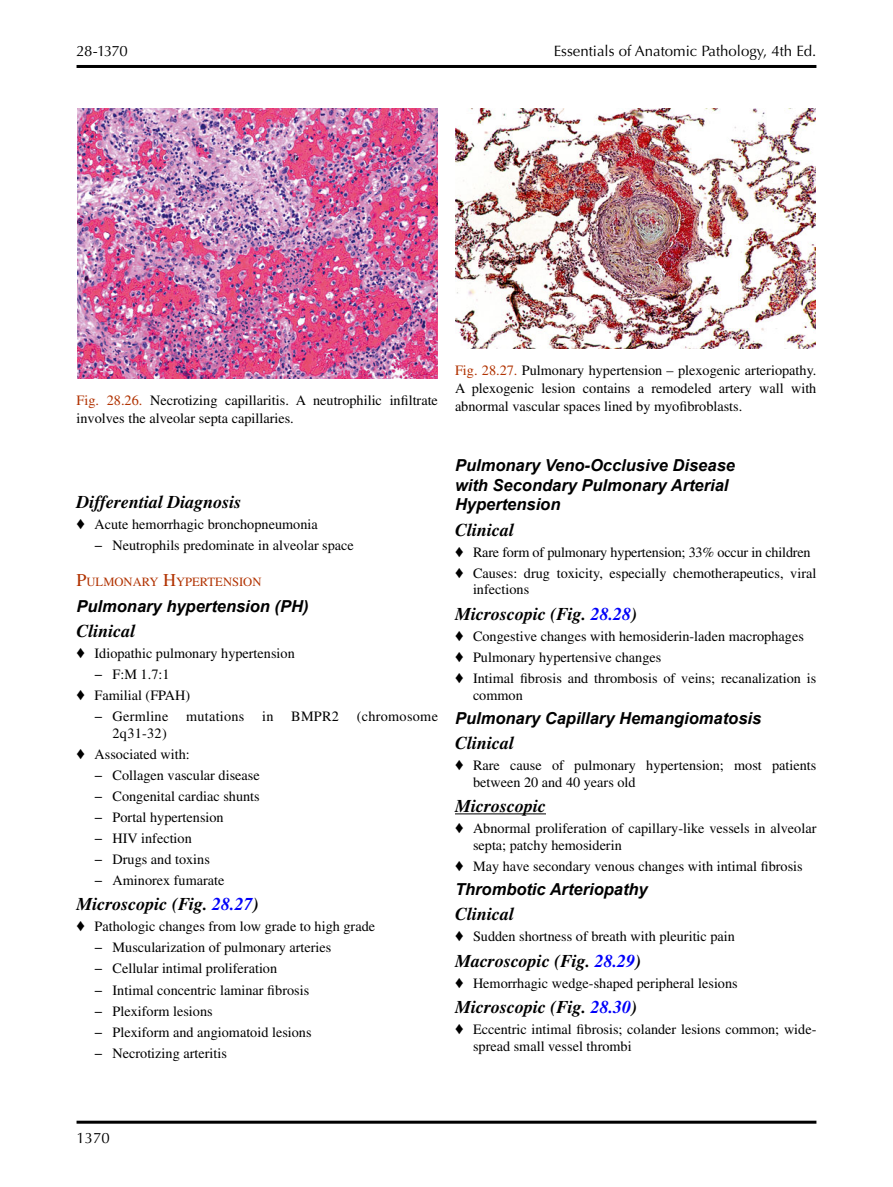
<style>
.page{position:relative;width:893px;height:1187px;background:#fff}
.page>*{position:absolute;margin:0;border:0;box-sizing:border-box;transform-origin:0 0}
.t1{font:italic 700 18px "Xfgfrm Gywdbs Times";color:#000}
.t2{font:italic 700 16.5px/19.5px "Wkgncx Vwbykp Arial";color:#000}
.t3{font:15px "Yycgfv Ncvrtr Optima";color:#000}
.t4{font:14.25px/21px "Wgqymn Rysbcl Times";color:#000}
.t5{font:14.25px "Wgqymn Rysbcl Times";letter-spacing:.02em;color:#000}
.t6{font:12.6px "Wgqymn Rysbcl Times";color:#b13200}
.s1{color:#b13200}
.s2{font-size:18px}
.s3{color:#0000fa}
</style>
<div class="page">
<hr style="left:77px;top:1120px;width:739px;height:3px;background:#000">
<hr style="left:455px;top:813px;width:91px;height:1px;background:#000">
<img style="left:77px;top:108px;width:360px;height:270px">
<img style="left:456px;top:108px;width:360px;height:240px">
<hr style="left:77px;top:65px;width:739px;height:3px;background:#000">
<p class="t3" style="left:77px;top:45px;width:53px">28-1370</p>
<p class="t3" style="left:554px;top:45px;width:264px">Essentials of Anatomic Pathology, 4th Ed.</p>
<p class="t4" style="left:77px;top:392px;width:363px;line-height:18px"><span class="s1">Fig. 28.26.</span> Necrotizing capill aritis. A neutrophilic infiltrate involves the alveolar septa capillaries.</p>
<p class="t1" style="left:77px;top:495px;width:167px">Differential Diagnosis</p>
<p class="t4" style="left:95px;top:515px;width:261px;text-indent:-18px">♦ Acute hemorrhagic bronchopneumonia<br>− Neutrophils predominate in alveolar space</p>
<p class="t6" style="left:77px;top:577px;width:186px"><span class="s2">P</span>ULMONARY <span class="s2">H</span>YPERTENSION</p>
<p class="t2" style="left:77px;top:596px;width:233px">Pulmonary hypertension (PH)</p>
<p class="t1" style="left:77px;top:624px;width:61px">Clinical</p>
<p class="t4" style="left:77px;top:644px;width:220px">♦ Idio pathic pulmonary hypertension</p>
<p class="t4" style="left:95px;top:665px;width:77px">− F:M 1.7:1</p>
<p class="t4" style="left:77px;top:686px;width:115px">♦ Familial (FPAH)</p>
<p class="t5" style="left:95px;top:711px;width:345px">− Germline mutations in BMPR2 (chromosome</p>
<p class="t4" style="left:113px;top:723px;width:56px">2q31-32)</p>
<p class="t4" style="left:77px;top:744px;width:115px">♦ Associated with:</p>
<p class="t4" style="left:95px;top:765px;width:167px">− Collagen vascular disease</p>
<p class="t4" style="left:95px;top:786px;width:167px">− Congenital cardiac shunts</p>
<p class="t4" style="left:95px;top:807px;width:131px">− Portal hypertension</p>
<p class="t4" style="left:95px;top:828px;width:99px">− HIV infection</p>
<p class="t4" style="left:95px;top:849px;width:117px">− Drugs and toxins</p>
<p class="t4" style="left:95px;top:870px;width:131px">− Aminorex fumarate</p>
<p class="t1" style="left:77px;top:897px;width:185px">Microscopic (Fig. <span class="s3">28.27</span> )</p>
<p class="t4" style="left:95px;top:917px;width:282px;text-indent:-18px">♦ Path ologic changes from low grade to high grade − Muscularization of pulmonary arteries<br>− Cellular intimal proliferation<br>− Intimal concentric laminar fibrosis<br>− Plexiform lesions<br>− Plexiform and angiomatoid lesions<br>− Necrotizing arteritis</p>
<p class="t4" style="left:455px;top:362px;width:363px;line-height:18px;text-align:justify"><span class="s1">Fig. 28.27.</span> Pulmonary hyperte nsion – plexogenic arteriopathy.<br>A plexogenic lesion contains a remodeled artery wall with abnormal vascular spaces lined by myofibroblasts.</p>
<p class="t2" style="left:455px;top:456px;width:282px">Pulmonary Veno-Occlusive Disease with Secondary Pulmonary Arterial<br>Hypertension</p>
<p class="t1" style="left:455px;top:523px;width:61px">Clinical</p>
<p class="t4" style="left:455px;top:543px;width:363px">♦ Rare form of pulmonary hypertension; 33% occur in children ♦ Causes: drug toxicity, especially chemotherapeutics, viral</p>
<p class="t4" style="left:473px;top:580px;width:58px">infections</p>
<p class="t1" style="left:455px;top:607px;width:185px">Microscopic (Fig. <span class="s3">28.28</span> )</p>
<p class="t4" style="left:455px;top:627px;width:363px">♦ Congestive changes with hemosiderin-laden macrophages<br>♦ Pulmonary hypertensive changes<br>♦ Intimal fibrosis and thrombosis of veins; recanalization is</p>
<p class="t4" style="left:473px;top:685px;width:51px">common</p>
<p class="t2" style="left:455px;top:708px;width:308px">Pulmonary Capillary Hemangiomatosis</p>
<p class="t1" style="left:455px;top:736px;width:61px">Clinical</p>
<p class="t4" style="left:473px;top:758px;width:345px;line-height:16.5px;text-indent:-18px">♦ Rare cause of pulmonary hypertension; most patients between 20 and 40 years old</p>
<p class="t1" style="left:455px;top:799px;width:92px">Microscopic</p>
<p class="t4" style="left:473px;top:821px;width:345px;line-height:16.5px;text-indent:-18px">♦ Abnormal proliferation of capillary-like vessels in alveolar septa; patchy hemosiderin</p>
<p class="t4" style="left:455px;top:856px;width:349px">♦ May have secondary venous changes with intimal fibrosis</p>
<p class="t2" style="left:455px;top:879px;width:194px">Thrombotic Arteriopathy</p>
<p class="t1" style="left:455px;top:907px;width:61px">Clinical</p>
<p class="t4" style="left:455px;top:927px;width:282px">♦ Sudden shortness of breath with pleuritic pain</p>
<p class="t1" style="left:455px;top:954px;width:189px">Macroscopic (Fig. <span class="s3">28.29</span> )</p>
<p class="t4" style="left:455px;top:973px;width:284px">♦ Hemorrhagic wedge-shaped peripheral lesions</p>
<p class="t1" style="left:455px;top:1000px;width:185px">Microscopic (Fig. <span class="s3">28.30</span> )</p>
<p class="t4" style="left:473px;top:1022px;width:345px;line-height:16.5px;text-indent:-18px">♦ Eccentric intimal fibrosis; colander lesions common; wide&shy;spread small vessel thrombi</p>
<p class="t3" style="left:77px;top:1131px;width:35px">1370</p>
</div>
